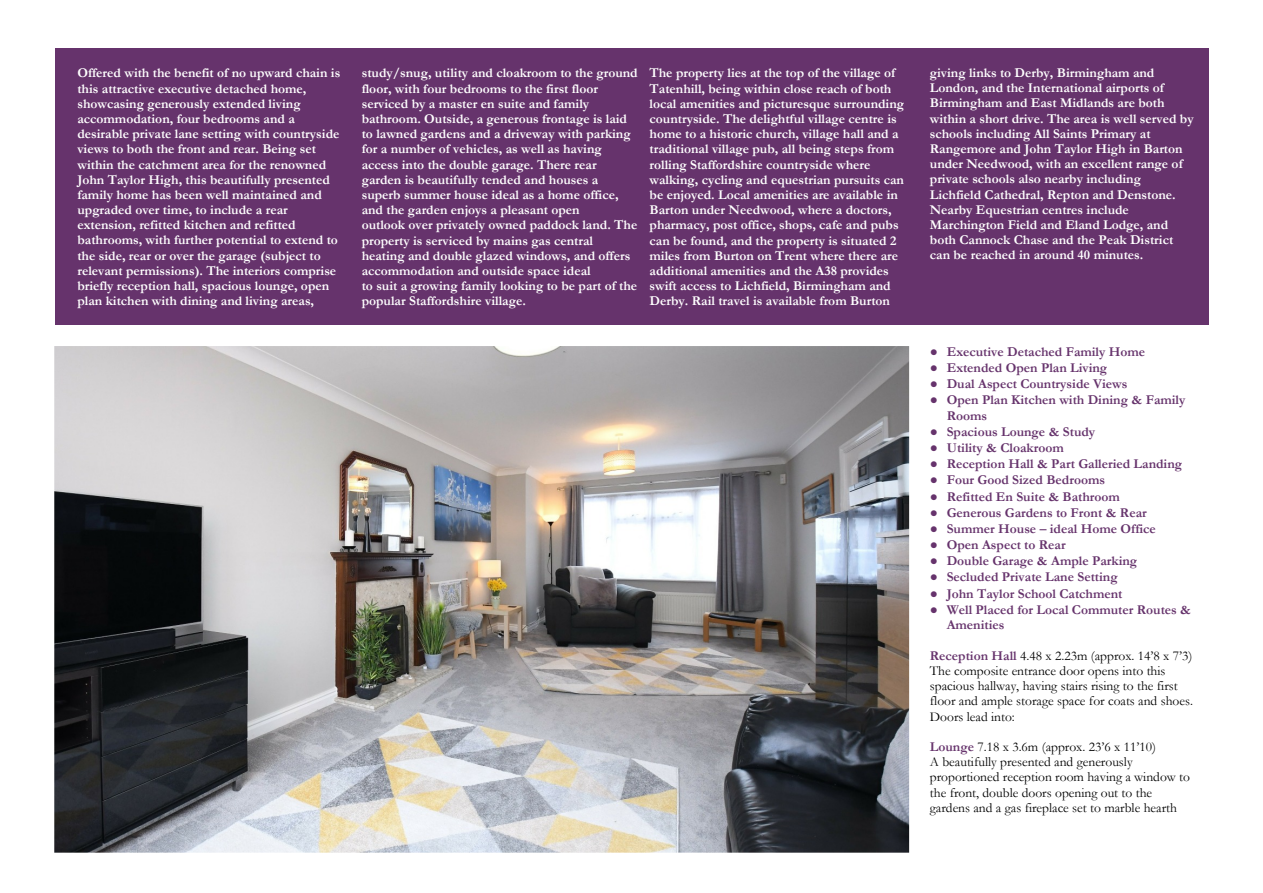
<style>
.page{position:relative;width:1263px;height:893px;background:#fff}
.page>*{position:absolute;margin:0;border:0;box-sizing:border-box;transform-origin:0 0}
.t1{font:700 13.5px/15.1px "Garamond";color:#fff}
.t2{font:700 13.5px/15.8px "Garamond";color:#66336c}
.t3{font:13.5px/15.1px "Garamond";color:#000}
.s1{font-family:"Times New Roman"}
.s2{font-weight:700;color:#66336c}
</style>
<div class="page">
<div style="left:55px;top:48px;width:1154px;height:276px;background:#66336c"></div>
<img style="left:54px;top:346px;width:855px;height:507px">
<p class="t1" style="left:77px;top:67px;width:264px">Offered with the benefit of no upward chain is this attractive executive detached home, showcasing generously extended living accommodation, four bedrooms and a desirable private lane setting with countryside views to both the front and rear. Being set within the catchment area for the renowned John Taylor High, this beautifully presented family home has been well maintained and upgraded over time, to include a rear extension, refitted kitchen and refitted bathrooms, with further potential to extend to the side, rear or over the garage (subject to relevant permissions). The interiors comprise briefly reception hall, spacious lounge, open plan kitchen with dining and living areas,</p>
<p class="t1" style="left:362px;top:67px;width:278px">study/snug, utility and cloakroom to the ground floor, with four bedrooms to the first floor serviced by a master en suite and family bathroom. Outside, a generous frontage is laid to lawned gardens and a driveway with parking for a number of vehicles, as well as having access into the double garage. There rear garden is beautifully tended and houses a superb summer house ideal as a home office, and the garden enjoys a pleasant open<br>outlook over privately owned paddock land. The property is serviced by mains gas central heating and double glazed windows, and offers accommodation and outside space ideal<br>to suit a growing family looking to be part of the popular Staffordshire village.</p>
<p class="t1" style="left:649px;top:67px;width:256px">The property lies at the top of the village of Tatenhill, being within close reach of both local amenities and picturesque surrounding countryside. The delightful village centre is home to a historic church, village hall and a traditional village pub, all being steps from rolling Staffordshire countryside where walking, cycling and equestrian pursuits can be enjoyed. Local amenities are available in Barton under Needwood, where a doctors, pharmacy, post office, shops, cafe and pubs can be found, and the property is situated 2 miles from Burton on Trent where there are additional amenities and the A38 provides swift access to Lichfield, Birmingham and Derby. Rail travel is available from Burton</p>
<p class="t1" style="left:930px;top:67px;width:265px">giving links to Derby, Birmingham and London, and the International airports of Birmingham and East Midlands are both within a short drive. The area is well served by schools including All Saints Primary at Rangemore and John Taylor High in Barton under Needwood, with an excellent range of private schools also nearby including Lichfield Cathedral, Repton and Denstone.<br>Nearby Equestrian centres include Marchington Field and Eland Lodge, and both Cannock Chase and the Peak District can be reached in around 40 minutes.</p>
<p class="t2" style="left:930px;top:345px;width:217px"><span class="s1">●</span> Executive Detached Family Home</p>
<p class="t2" style="left:930px;top:362px;width:179px"><span class="s1">●</span> Extended Open Plan Living</p>
<p class="t2" style="left:930px;top:378px;width:199px"><span class="s1">●</span> Dual Aspect Countryside Views</p>
<p class="t2" style="left:947px;top:394px;width:240px;text-indent:-17px"><span class="s1">●</span> Open Plan Kitchen with Dining &amp; Family<br>Rooms</p>
<p class="t2" style="left:930px;top:425px;width:167px"><span class="s1">●</span> Spacious Lounge &amp; Study</p>
<p class="t2" style="left:930px;top:441px;width:136px"><span class="s1">●</span> Utility &amp; Cloakroom</p>
<p class="t2" style="left:930px;top:458px;width:254px"><span class="s1">●</span> Reception Hall &amp; Part Galleried Landing</p>
<p class="t2" style="left:930px;top:474px;width:177px"><span class="s1">●</span> Four Good Sized Bedrooms</p>
<p class="t2" style="left:930px;top:490px;width:192px"><span class="s1">●</span> Refitted En Suite &amp; Bathroom</p>
<p class="t2" style="left:930px;top:506px;width:218px"><span class="s1">●</span> Generous Gardens to Front &amp; Rear</p>
<p class="t2" style="left:930px;top:522px;width:227px"><span class="s1">●</span> Summer House – ideal Home Office</p>
<p class="t2" style="left:930px;top:538px;width:137px"><span class="s1">●</span> Open Aspect to Rear</p>
<p class="t2" style="left:930px;top:555px;width:209px"><span class="s1">●</span> Double Garage &amp; Ample Parking</p>
<p class="t2" style="left:930px;top:571px;width:189px"><span class="s1">●</span> Secluded Private Lane Setting</p>
<p class="t2" style="left:930px;top:587px;width:194px"><span class="s1">●</span> John Taylor School Catchment</p>
<p class="t2" style="left:947px;top:603px;width:246px;text-indent:-17px"><span class="s1">●</span> Well Placed for Local Commuter Routes &amp;<br>Amenities</p>
<p class="t3" style="left:930px;top:650px;width:265px"><span class="s2">Reception Hall</span> 4.48 x 2.23m (approx. 14’8 x 7’3)<br>The composite entrance door opens into this spacious hallway, having stairs rising to the first floor and ample storage space for coats and shoes.<br>Doors lead into:</p>
<p class="t3" style="left:930px;top:741px;width:262px"><span class="s2">Lounge</span> 7.18 x 3.6m (approx. 23’6 x 11’10)<br>A beautifully presented and generously proportioned reception room having a window to the front, double doors opening out to the gardens and a gas fireplace set to marble hearth</p>
</div>
